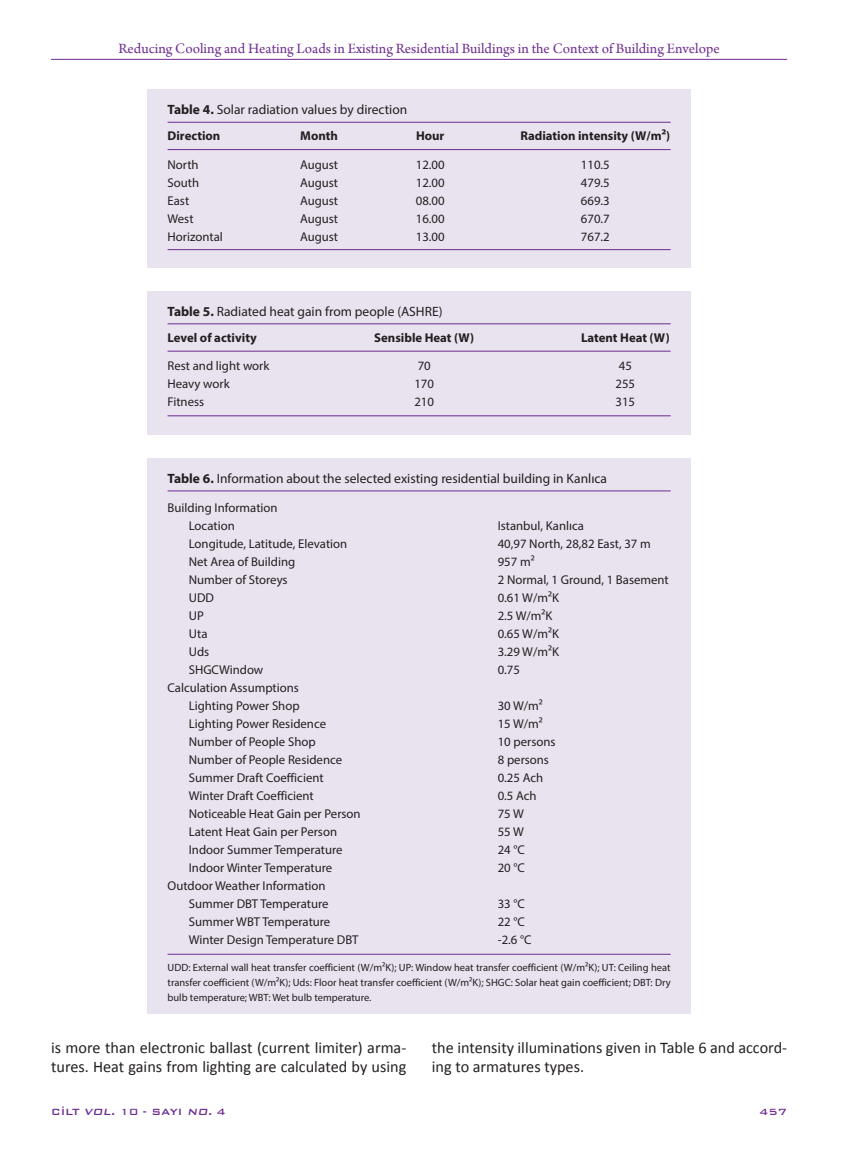
<style>
.page{position:relative;width:851px;height:1149px;background:#fff}
.page>*{position:absolute;margin:0;border:0;box-sizing:border-box;transform-origin:0 0}
.t1{font:16.2px/18.9px "Calibri";color:#231f20}
.t2{font:15px "Arno Pro";color:#6e2c91}
.t3{font:13.5px "Myriad Pro";color:#231f20}
.t4{font:12.75px/18px "Myriad Pro";color:#231f20;text-align:right}
.t5{font:700 12.75px "Myriad Pro";color:#231f20}
.t6{font:500 12px "Bank Gothic BT";color:#6e2c91}
.t7{font:10.5px/15px "Myriad Pro";color:#231f20;text-align:justify}
.s1{font-weight:700}
.s2{font-style:italic}
</style>
<div class="page">
<hr style="left:51px;top:59px;width:736px;height:1px;background:#6e2c91">
<div style="left:147px;top:89px;width:543px;height:178px;background:#e9e2ef"></div>
<hr style="left:167px;top:122px;width:503px;height:1px;background:#6e2c91">
<hr style="left:167px;top:149px;width:503px;height:1px;background:#6e2c91">
<hr style="left:167px;top:249px;width:503px;height:1px;background:#6e2c91">
<div style="left:147px;top:291px;width:543px;height:143px;background:#e9e2ef"></div>
<hr style="left:167px;top:323px;width:503px;height:1px;background:#6e2c91">
<hr style="left:167px;top:351px;width:503px;height:1px;background:#6e2c91">
<hr style="left:167px;top:415px;width:503px;height:1px;background:#6e2c91">
<div style="left:147px;top:458px;width:543px;height:555px;background:#e9e2ef"></div>
<hr style="left:167px;top:490px;width:503px;height:1px;background:#6e2c91">
<hr style="left:167px;top:953px;width:503px;height:1px;background:#6e2c91">
<p class="t2" style="left:118px;top:40px;width:602px">Reducing Cooling and Heating Loads in Existing Residential Buildings in the Context of Building Envelope</p>
<p class="t3" style="left:167px;top:101px;width:241px"><span class="s1">Table 4.</span> Solar radiation values by direction</p>
<p class="t5" style="left:167px;top:127px;width:54px">Direction</p>
<p class="t5" style="left:300px;top:127px;width:39px">Month</p>
<p class="t5" style="left:416px;top:127px;width:30px">Hour</p>
<p class="t5" style="left:520px;top:127px;width:151px">Radiation intensity (W/m²)</p>
<p class="t4" style="left:167px;top:155px;width:33px">North</p>
<p class="t4" style="left:300px;top:155px;width:40px">August</p>
<p class="t4" style="left:416px;top:155px;width:30px">12.00</p>
<p class="t4" style="left:581px;top:155px;width:30px">110.5</p>
<p class="t4" style="left:167px;top:173px;width:33px">South</p>
<p class="t4" style="left:300px;top:173px;width:40px">August</p>
<p class="t4" style="left:416px;top:173px;width:30px">12.00</p>
<p class="t4" style="left:581px;top:173px;width:30px">479.5</p>
<p class="t4" style="left:167px;top:191px;width:23px">East</p>
<p class="t4" style="left:300px;top:191px;width:40px">August</p>
<p class="t4" style="left:416px;top:191px;width:30px">08.00</p>
<p class="t4" style="left:581px;top:191px;width:30px">669.3</p>
<p class="t4" style="left:167px;top:209px;width:28px">West</p>
<p class="t4" style="left:300px;top:209px;width:40px">August</p>
<p class="t4" style="left:416px;top:209px;width:30px">16.00</p>
<p class="t4" style="left:581px;top:209px;width:30px">670.7</p>
<p class="t4" style="left:167px;top:227px;width:57px">Horizontal</p>
<p class="t4" style="left:300px;top:227px;width:40px">August</p>
<p class="t4" style="left:416px;top:227px;width:30px">13.00</p>
<p class="t4" style="left:581px;top:227px;width:30px">767.2</p>
<p class="t3" style="left:167px;top:303px;width:276px"><span class="s1">Table 5.</span> Radiated heat gain from people (ASHRE)</p>
<p class="t5" style="left:167px;top:329px;width:91px">Level of activity</p>
<p class="t5" style="left:374px;top:329px;width:102px">Sensible Heat (W)</p>
<p class="t5" style="left:581px;top:329px;width:90px">Latent Heat (W)</p>
<p class="t4" style="left:167px;top:356px;width:103px">Rest and light work</p>
<p class="t4" style="left:417px;top:356px;width:15px">70</p>
<p class="t4" style="left:618px;top:356px;width:15px">45</p>
<p class="t4" style="left:167px;top:374px;width:64px">Heavy work</p>
<p class="t4" style="left:414px;top:374px;width:21px">170</p>
<p class="t4" style="left:615px;top:374px;width:21px">255</p>
<p class="t4" style="left:167px;top:392px;width:38px">Fitness</p>
<p class="t4" style="left:414px;top:392px;width:21px">210</p>
<p class="t4" style="left:615px;top:392px;width:21px">315</p>
<p class="t3" style="left:167px;top:470px;width:441px"><span class="s1">Table 6.</span> Information about the selected existing residential building in Kanlıca</p>
<p class="t4" style="left:189px;top:498px;width:90px;text-align:left;text-indent:-21px">Building Information<br>Location</p>
<p class="t4" style="left:497px;top:516px;width:88px">Istanbul, Kanlıca</p>
<p class="t4" style="left:189px;top:534px;width:160px">Longitude, Latitude, Elevation</p>
<p class="t4" style="left:497px;top:534px;width:154px">40,97 North, 28,82 East, 37 m</p>
<p class="t4" style="left:189px;top:552px;width:108px">Net Area of Building</p>
<p class="t4" style="left:497px;top:552px;width:38px">957 m²</p>
<p class="t4" style="left:189px;top:570px;width:100px">Number of Storeys</p>
<p class="t4" style="left:497px;top:570px;width:172px">2 Normal, 1 Ground, 1 Basement</p>
<p class="t4" style="left:189px;top:588px;width:27px">UDD</p>
<p class="t4" style="left:497px;top:588px;width:63px">0.61 W/m²K</p>
<p class="t4" style="left:189px;top:606px;width:17px">UP</p>
<p class="t4" style="left:497px;top:606px;width:56px">2.5 W/m²K</p>
<p class="t4" style="left:189px;top:624px;width:20px">Uta</p>
<p class="t4" style="left:497px;top:624px;width:63px">0.65 W/m²K</p>
<p class="t4" style="left:189px;top:642px;width:22px">Uds</p>
<p class="t4" style="left:497px;top:642px;width:63px">3.29 W/m²K</p>
<p class="t4" style="left:189px;top:660px;width:76px">SHGCWindow</p>
<p class="t4" style="left:497px;top:660px;width:24px">0.75</p>
<p class="t4" style="left:167px;top:678px;width:134px">Calculation Assumptions<br>Lighting Power Shop</p>
<p class="t4" style="left:497px;top:696px;width:47px">30 W/m²</p>
<p class="t4" style="left:189px;top:714px;width:139px">Lighting Power Residence</p>
<p class="t4" style="left:497px;top:714px;width:47px">15 W/m²</p>
<p class="t4" style="left:189px;top:732px;width:128px">Number of People Shop</p>
<p class="t4" style="left:497px;top:732px;width:59px">10 persons</p>
<p class="t4" style="left:189px;top:750px;width:155px">Number of People Residence</p>
<p class="t4" style="left:497px;top:750px;width:53px">8 persons</p>
<p class="t4" style="left:189px;top:768px;width:136px">Summer Draft Coefficient</p>
<p class="t4" style="left:497px;top:768px;width:47px">0.25 Ach</p>
<p class="t4" style="left:189px;top:786px;width:126px">Winter Draft Coefficient</p>
<p class="t4" style="left:497px;top:786px;width:40px">0.5 Ach</p>
<p class="t4" style="left:189px;top:804px;width:173px">Noticeable Heat Gain per Person</p>
<p class="t4" style="left:497px;top:804px;width:28px">75 W</p>
<p class="t4" style="left:189px;top:822px;width:150px">Latent Heat Gain per Person</p>
<p class="t4" style="left:497px;top:822px;width:28px">55 W</p>
<p class="t4" style="left:189px;top:840px;width:155px">Indoor Summer Temperature</p>
<p class="t4" style="left:497px;top:840px;width:29px">24 °C</p>
<p class="t4" style="left:189px;top:858px;width:145px">Indoor Winter Temperature</p>
<p class="t4" style="left:497px;top:858px;width:29px">20 °C</p>
<p class="t4" style="left:167px;top:876px;width:162px">Outdoor Weather Information<br>Summer DBT Temperature</p>
<p class="t4" style="left:497px;top:894px;width:29px">33 °C</p>
<p class="t4" style="left:189px;top:912px;width:143px">Summer WBT Temperature</p>
<p class="t4" style="left:497px;top:912px;width:29px">22 °C</p>
<p class="t4" style="left:189px;top:930px;width:171px">Winter Design Temperature DBT</p>
<p class="t4" style="left:497px;top:930px;width:35px">-2.6 °C</p>
<p class="t7" style="left:167px;top:959px;width:504px">UDD: External wall heat transfer coefficient (W/m²K); UP: Window heat transfer coefficient (W/m²K); UT: Ceiling heat transfer coefficient (W/m²K); Uds: Floor heat transfer coefficient (W/m²K); SHGC: Solar heat gain coefficient; DBT: Dry bulb temperature; WBT: Wet bulb temperature.</p>
<p class="t1" style="left:51px;top:1037px;width:357px">is more than electronic ballast (current limiter) arma&shy;tures. Heat gains from lighting are calculated by using</p>
<p class="t1" style="left:432px;top:1037px;width:357px">the intensity illuminations given in Table 6 and accord&shy;ing to armatures types.</p>
<p class="t6" style="left:51px;top:1104px;width:176px">CİLT <span class="s2">VOL.</span> 10 - SAYI <span class="s2">NO.</span> 4</p>
<p class="t6" style="left:759px;top:1104px;width:29px">457</p>
</div>
